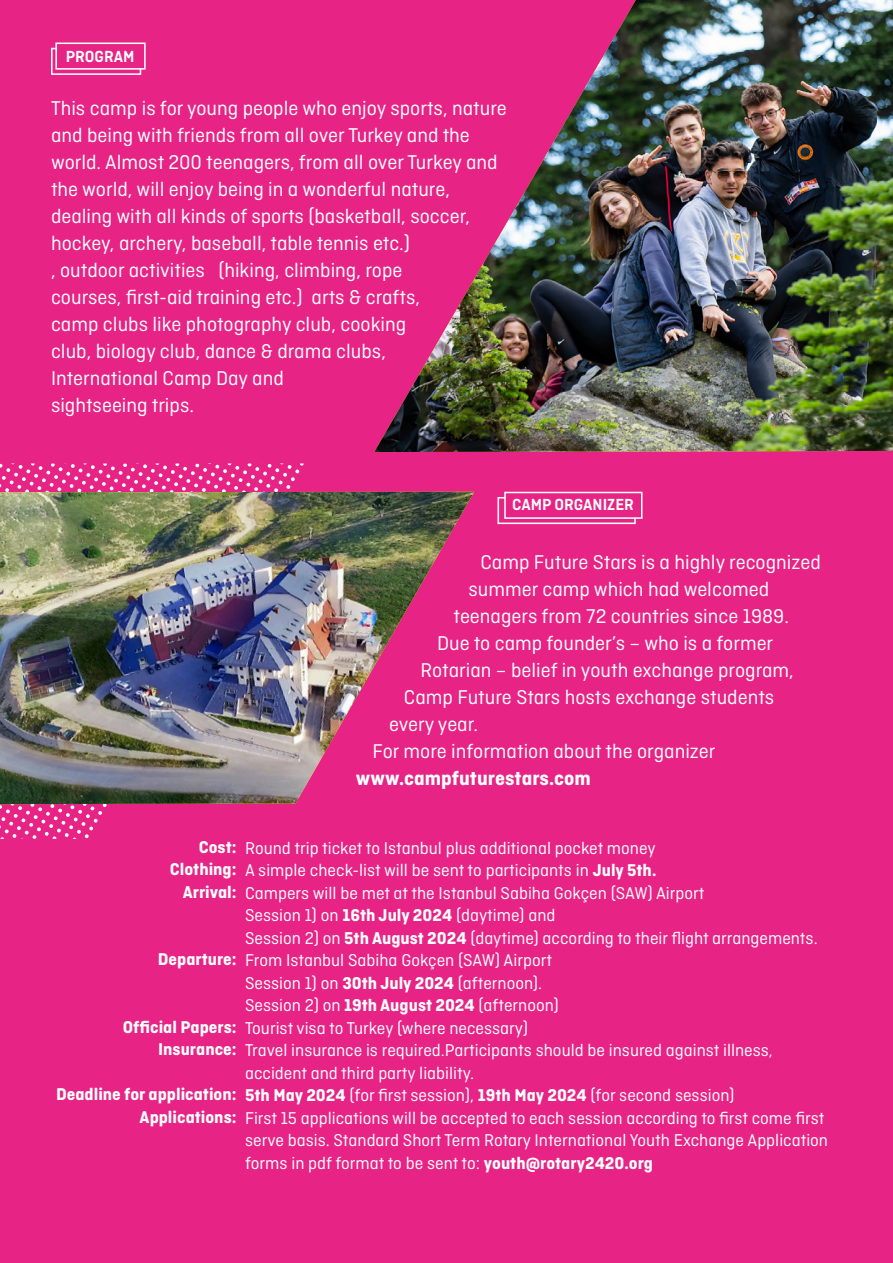
<style>
.page{position:relative;width:893px;height:1263px;background:#e72486}
.page>*{position:absolute;margin:0;border:0;box-sizing:border-box;transform-origin:0 0}
.t1{font:21px/27px "Ciutadella";color:#fff}
.t2{font:700 21px "Ciutadella";color:#fff}
.t3{font:18px/22.5px "Ciutadella";color:#fff}
.t4{font:700 18px/22.5px "Ciutadella";color:#fff;text-align:right}
.t5{font:600 16.95px "Ciutadella";color:#fff}
.s1{font-weight:700}
</style>
<div class="page">
<svg style="left:0;top:463px;width:308px;height:376px"></svg>
<div style="left:497px;top:497px;width:139px;height:27px;border:2px solid #fff"></div>
<div style="left:504px;top:492px;width:138px;height:27px;background:#e72486;border:2px solid #fff"></div>
<div style="left:51px;top:48px;width:90px;height:27px;border:2px solid #fff"></div>
<div style="left:55px;top:43px;width:91px;height:27px;background:#e72486;border:2px solid #fff"></div>
<img style="left:374px;top:0;width:519px;height:452px">
<img style="left:0;top:492px;width:474px;height:312px">
<p class="t5" style="left:66px;top:47px;width:70px">PROGRAM</p>
<p class="t1" style="left:51px;top:94px;width:457px">This camp is for young people who enjoy sports, nature and being with friends from all over Turkey and the world. Almost 200 teenagers, from all over Turkey and the world, will enjoy being in a wonderful nature, dealing with all kinds of sports (basketball, soccer, hockey, archery, baseball, table tennis etc.)<br>, outdoor activities (hiking, climbing, rope<br>courses, first-aid training etc.) arts &amp; crafts,<br>camp clubs like photography club, cooking<br>club, biology club, dance &amp; drama clubs,<br>International Camp Day and<br>sightseeing trips.</p>
<p class="t5" style="left:512px;top:495px;width:123px">CAMP ORGANIZER</p>
<p class="t1" style="left:480px;top:549px;width:342px">Camp Future Stars is a highly recognized</p>
<p class="t1" style="left:468px;top:576px;width:302px">summer camp which had welcomed</p>
<p class="t1" style="left:453px;top:603px;width:337px">teenagers from 72 countries since 1989.</p>
<p class="t1" style="left:437px;top:630px;width:338px">Due to camp founder’s – who is a former</p>
<p class="t1" style="left:420px;top:657px;width:375px">Rotarian – belief in youth exchange program,</p>
<p class="t1" style="left:404px;top:684px;width:372px">Camp Future Stars hosts exchange students</p>
<p class="t1" style="left:389px;top:711px;width:91px">every year.</p>
<p class="t1" style="left:372px;top:738px;width:344px">For more information about the organizer</p>
<p class="t2" style="left:356px;top:766px;width:236px">www.campfuturestars.com</p>
<p class="t4" style="left:170px;top:835px;width:68px">Cost:<br>Clothing:<br>Arrival:</p>
<p class="t4" style="left:158px;top:948px;width:80px">Departure:</p>
<p class="t4" style="left:123px;top:1015px;width:115px">Official Papers:<br>Insurance:</p>
<p class="t4" style="left:56px;top:1083px;width:182px">Deadline for application:<br>Applications:</p>
<p class="t3" style="left:245px;top:837px;width:585px">Round trip ticket to Istanbul plus additional pocket money<br>A simple check-list will be sent to participants in <span class="s1">July 5th.<br></span>Campers will be met at the Istanbul Sabiha Gokçen (SAW) Airport<br>Session 1) on <span class="s1">16th July 2024</span> (daytime) and<br>Session 2) on <span class="s1">5th August 2024</span> (daytime) according to their flight arrangements.<br>From Istanbul Sabiha Gokçen (SAW) Airport<br>Session 1) on <span class="s1">30th July 2024</span> (afternoon).<br>Session 2) on <span class="s1">19th August 2024</span> (afternoon)<br>Tourist visa to Turkey (where necessary)<br>Travel insurance is required.Participants should be insured against illness, accident and third party liability.<br><span class="s1">5th May 2024</span> (for first session), <span class="s1">19th May 2024</span> (for second session)<br>First 15 applications will be accepted to each session according to first come first serve basis. Standard Short Term Rotary International Youth Exchange Application forms in pdf format to be sent to: <span class="s1">youth@rotary2420.org</span></p>
</div>
